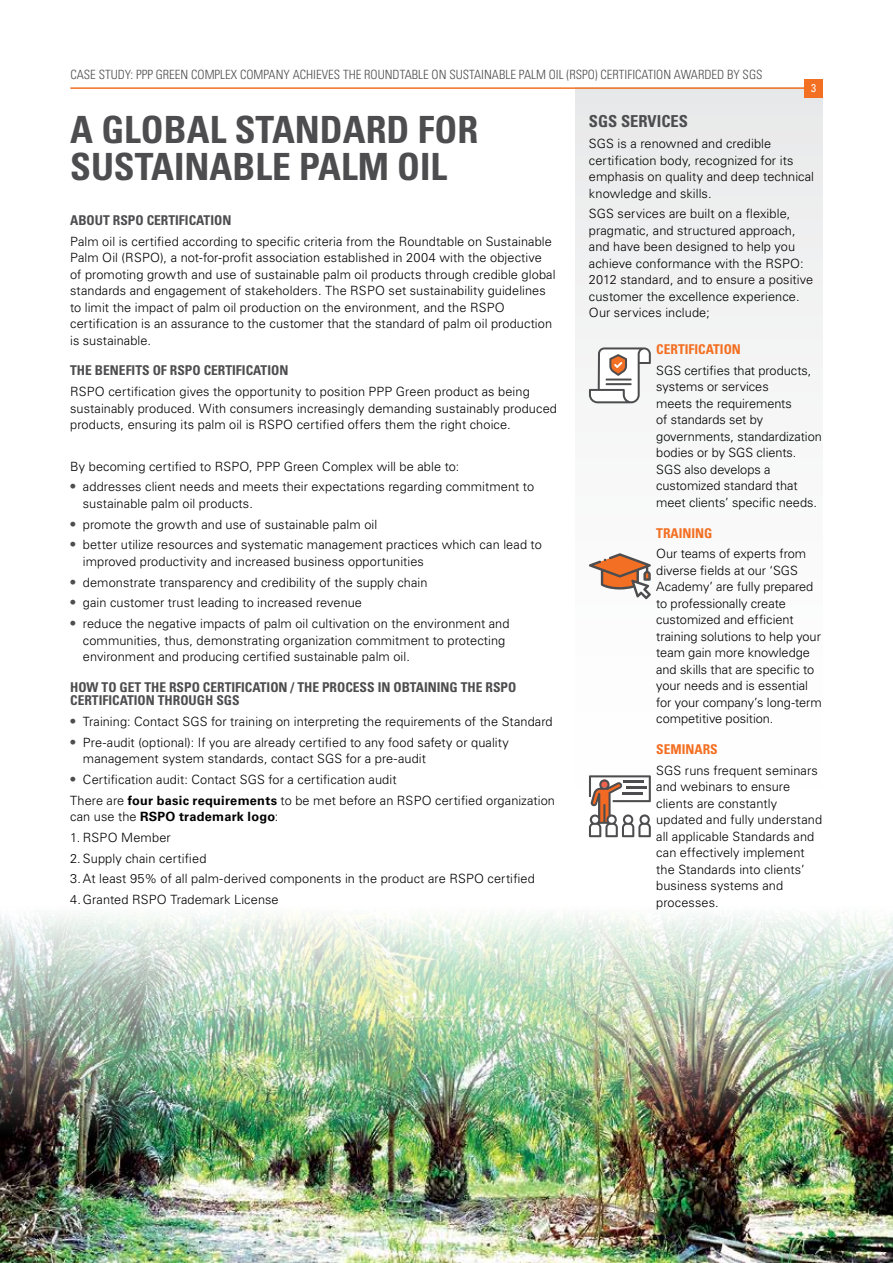
<style>
.page{position:relative;width:893px;height:1263px;background:#fff}
.page>*{position:absolute;margin:0;border:0;box-sizing:border-box;transform-origin:0 0}
.t1{font:700 condensed 37.5px/37.5px "Univers LT Std";color:#4d4d4f}
.t2{font:700 condensed 16.5px "Univers LT Std";color:#4d4d4f}
.t3{font:700 condensed 13.5px/13.5px "Univers LT Std";color:#4d4d4f}
.t4{font:700 condensed 13.5px "Univers LT Std";color:#f36f21}
.t5{font:300 12.75px/16.5px "Univers LT Std";letter-spacing:.005em;color:#000}
.t6{font:300 condensed 12.75px "Univers LT Std";color:#4d4d4f}
.t7{font:700 12.75px "Univers LT Std";letter-spacing:.02em;color:#000}
.t8{font:condensed 11.25px "Univers LT Std";color:#fff}
.s1{font-weight:700;font-stretch:condensed;font-size:13.5px;color:#4d4d4f}
.s2{font-weight:700}
.s3{font-weight:300}
</style>
<div class="page">
<div style="left:575px;top:87px;width:248px;height:829px;background:linear-gradient(to bottom,#eaebec,#fff)"></div>
<img style="left:0;top:906px;width:893px;height:357px">
<hr style="left:70px;top:87px;width:746px;height:2px;background:#f36f21">
<div style="left:804px;top:79px;width:19px;height:18px;background:#f36f21"></div>
<svg style="left:589px;top:347px;width:62px;height:56px"></svg>
<hr style="left:606px;top:378px;width:26px;height:2px;background:#4d4d4f">
<hr style="left:606px;top:383px;width:26px;height:2px;background:#4d4d4f">
<svg style="left:589px;top:553px;width:62px;height:46px"></svg>
<svg style="left:589px;top:775px;width:62px;height:62px"></svg>
<p class="t6" style="left:70px;top:67px;width:694px">CASE STUDY: PPP GREEN COMPLEX COMPANY ACHIEVES THE ROUNDTABLE ON SUSTAINABLE PALM OIL (RSPO) CERTIFICATION AWARDED BY SGS</p>
<p class="t8" style="left:811px;top:81px;width:6px">3</p>
<h1 class="t1" style="left:70px;top:110px;width:410px">A GLOBAL STANDARD FOR<br>SUSTAINABLE PALM OIL</h1>
<p class="t3" style="left:70px;top:213px;width:163px">ABOUT RSPO CERTIFICATION</p>
<p class="t5" style="left:70px;top:233px;width:487px">Palm oil is certified according to specific criteria from the Roundtable on Sustainable Palm Oil (RSPO), a not-for-profit association established in 2004 with the objective of promoting growth and use of sustainable palm oil products through credible global standards and engagement of stakeholders. The RSPO set sustainability guidelines to limit the impact of palm oil production on the environment, and the RSPO certification is an assurance to the customer that the standard of palm oil production is sustainable.</p>
<p class="t3" style="left:70px;top:364px;width:220px">THE BENEFITS OF RSPO CERTIFICATION</p>
<p class="t5" style="left:70px;top:383px;width:488px">RSPO certification gives the opportunity to position PPP Green product as being sustainably produced. With consumers increasingly demanding sustainably produced products, ensuring its palm oil is RSPO certified offers them the right choice.</p>
<p class="t5" style="left:70px;top:458px;width:391px">By becoming certified to RSPO, PPP Green Complex will be able to:</p>
<p class="t5" style="left:83px;top:479px;width:453px;text-indent:-13px"><span class="s1">•</span> addresses client needs and meets their expectations regarding commitment to sustainable palm oil products.</p>
<p class="t5" style="left:70px;top:516px;width:309px"><span class="s1">•</span> promote the growth and use of sustainable palm oil</p>
<p class="t5" style="left:83px;top:537px;width:460px;text-indent:-13px"><span class="s1">•</span> better utilize resources and systematic management practices which can lead to improved productivity and increased business opportunities</p>
<p class="t5" style="left:70px;top:574px;width:359px"><span class="s1">•</span> demonstrate transparency and credibility of the supply chain</p>
<p class="t5" style="left:70px;top:595px;width:293px"><span class="s1">•</span> gain customer trust leading to increased revenue</p>
<p class="t5" style="left:83px;top:615px;width:428px;text-indent:-13px"><span class="s1">•</span> reduce the negative impacts of palm oil cultivation on the environment and communities, thus, demonstrating organization commitment to protecting environment and producing certified sustainable palm oil.</p>
<p class="t3" style="left:70px;top:680px;width:448px">HOW TO GET THE RSPO CERTIFICATION / THE PROCESS IN OBTAINING THE RSPO<br>CERTIFICATION THROUGH SGS</p>
<p class="t5" style="left:70px;top:713px;width:484px"><span class="s1">•</span> Training: Contact SGS for training on interpreting the requirements of the Standard</p>
<p class="t5" style="left:83px;top:734px;width:427px;text-indent:-13px"><span class="s1">•</span> Pre-audit (optional): If you are already certified to any food safety or quality management system standards, contact SGS for a pre-audit</p>
<p class="t5" style="left:70px;top:769px;width:486px;line-height:20.7px"><span class="s1">•</span> Certification audit: Contact SGS for a certification audit<br>There are <span class="s2">four basic requirements</span> to be met before an RSPO certified organization</p>
<p class="t7" style="left:70px;top:809px;width:210px"><span class="s3">can use the</span> RSPO trademark logo<span class="s3">:</span></p>
<p class="t5" style="left:70px;top:829px;width:102px">1. RSPO Member</p>
<p class="t5" style="left:70px;top:848px;width:466px;line-height:20.7px">2. Supply chain certified<br>3.At least 95% of all palm-derived components in the product are RSPO certified</p>
<p class="t5" style="left:70px;top:891px;width:210px">4. Granted RSPO Trademark License</p>
<p class="t2" style="left:589px;top:111px;width:101px">SGS SERVICES</p>
<p class="t5" style="left:589px;top:135px;width:227px">SGS is a renowned and credible certification body, recognized for its emphasis on quality and deep technical knowledge and skills.</p>
<p class="t5" style="left:589px;top:206px;width:226px">SGS services are built on a flexible, pragmatic, and structured approach, and have been designed to help you achieve conformance with the RSPO:<br>2012 standard, and to ensure a positive customer the excellence experience.<br>Our services include;</p>
<p class="t4" style="left:656px;top:341px;width:86px">CERTIFICATION</p>
<p class="t5" style="left:656px;top:362px;width:167px">SGS certifies that products, systems or services<br>meets the requirements<br>of standards set by governments, standardization bodies or by SGS clients.<br>SGS also develops a customized standard that meet clients’ specific needs.</p>
<p class="t4" style="left:656px;top:524px;width:58px">TRAINING</p>
<p class="t5" style="left:656px;top:545px;width:167px">Our teams of experts from diverse fields at our ‘SGS<br>Academy’ are fully prepared to professionally create customized and efficient training solutions to help your team gain more knowledge and skills that are specific to your needs and is essential for your company’s long-term competitive position.</p>
<p class="t4" style="left:656px;top:741px;width:63px">SEMINARS</p>
<p class="t5" style="left:656px;top:762px;width:167px">SGS runs frequent seminars and webinars to ensure clients are constantly updated and fully understand all applicable Standards and can effectively implement the Standards into clients’ business systems and processes.</p>
</div>
